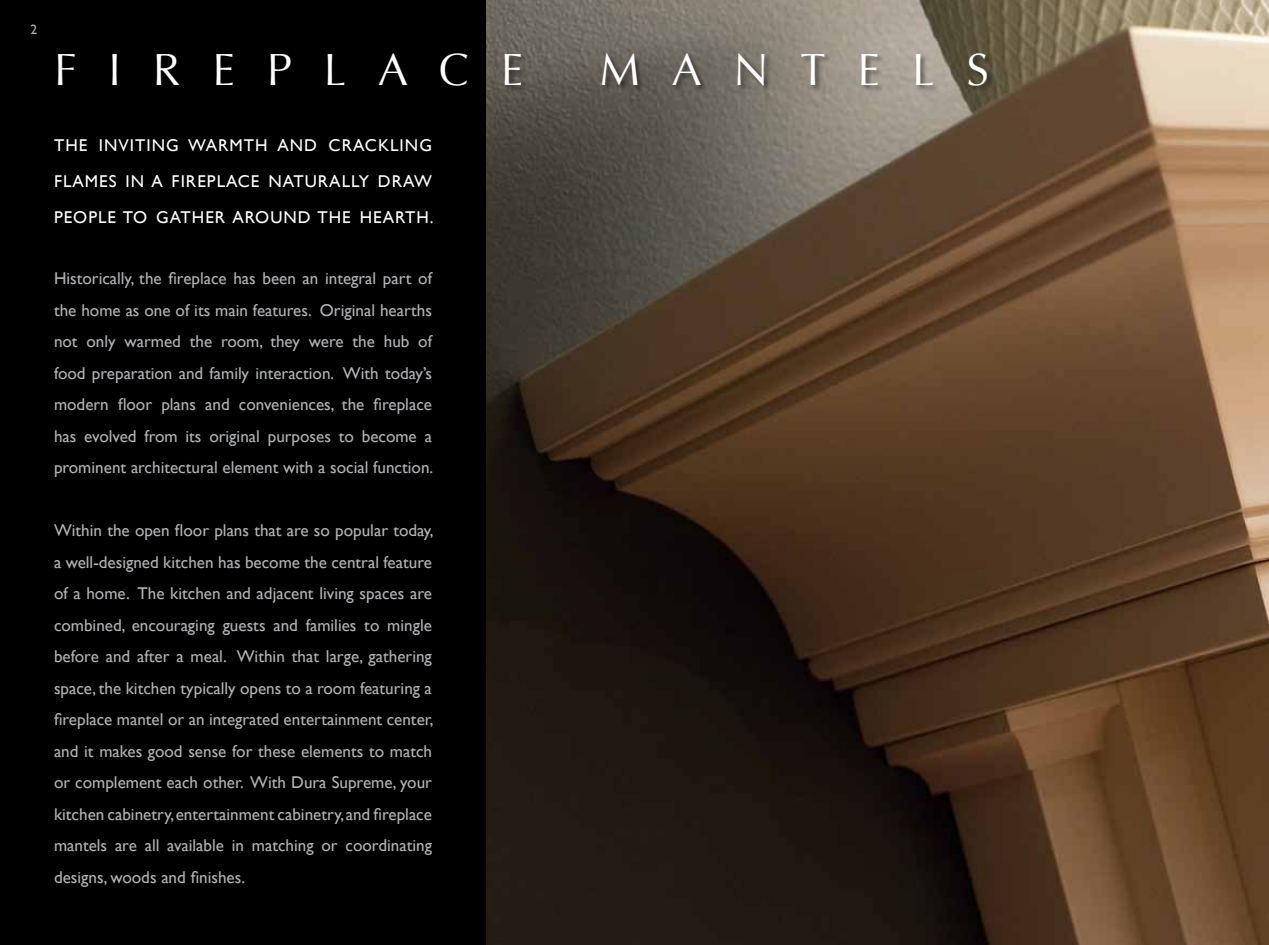
<style>
.page{position:relative;width:1269px;height:945px;background:#000}
.page>*{position:absolute;margin:0;border:0;box-sizing:border-box;transform-origin:0 0}
.t1{font:45px "Optima";letter-spacing:.71em;color:#fff}
.t2{font:17.1px/31.5px "Gill Sans";color:#b1b3b6;text-align:justify}
.t3{font:17.1px/36px "Gill Sans";letter-spacing:.06em;color:#fff;text-align:justify}
.t4{font:13.5px "Gill Sans";color:#b1b3b6}
</style>
<div class="page">
<img style="left:486px;top:0;width:783px;height:945px">
<div style="left:57px;top:52px;width:938px;height:41px;background:#000;opacity:.5"></div>
<p class="t4" style="left:30px;top:22px;width:8px">2</p>
<h1 class="t1" style="left:54px;top:43px;width:471px">FIREPLACE</h1>
<h1 class="t1" style="left:600px;top:43px;width:391px">MANTELS</h1>
<p class="t3" style="left:54px;top:127px;width:381px">THE INVITING WARMTH AND CRACKLING FLAMES IN A FIREPLACE NATURALLY DRAW PEOPLE TO GATHER AROUND THE HEARTH.</p>
<p class="t2" style="left:54px;top:263px;width:381px">Historically, the fireplace has been an integral part of the home as one of its main features. Original hearths not only warmed the room, they were the hub of food preparation and family interaction. With today’s modern floor plans and conveniences, the fireplace has evolved from its original purposes to become a prominent architectural element with a social function.</p>
<p class="t2" style="left:54px;top:515px;width:381px">Within the open floor plans that are so popular today, a well-designed kitchen has become the central feature of a home. The kitchen and adjacent living spaces are combined, encouraging guests and families to mingle before and after a meal. Within that large, gathering space, the kitchen typically opens to a room featuring a fireplace mantel or an integrated entertainment center, and it makes good sense for these elements to match or complement each other. With Dura Supreme, your kitchen cabinetry, entertainment cabinetry, and fireplace mantels are all available in matching or coordinating designs, woods and finishes.</p>
</div>
